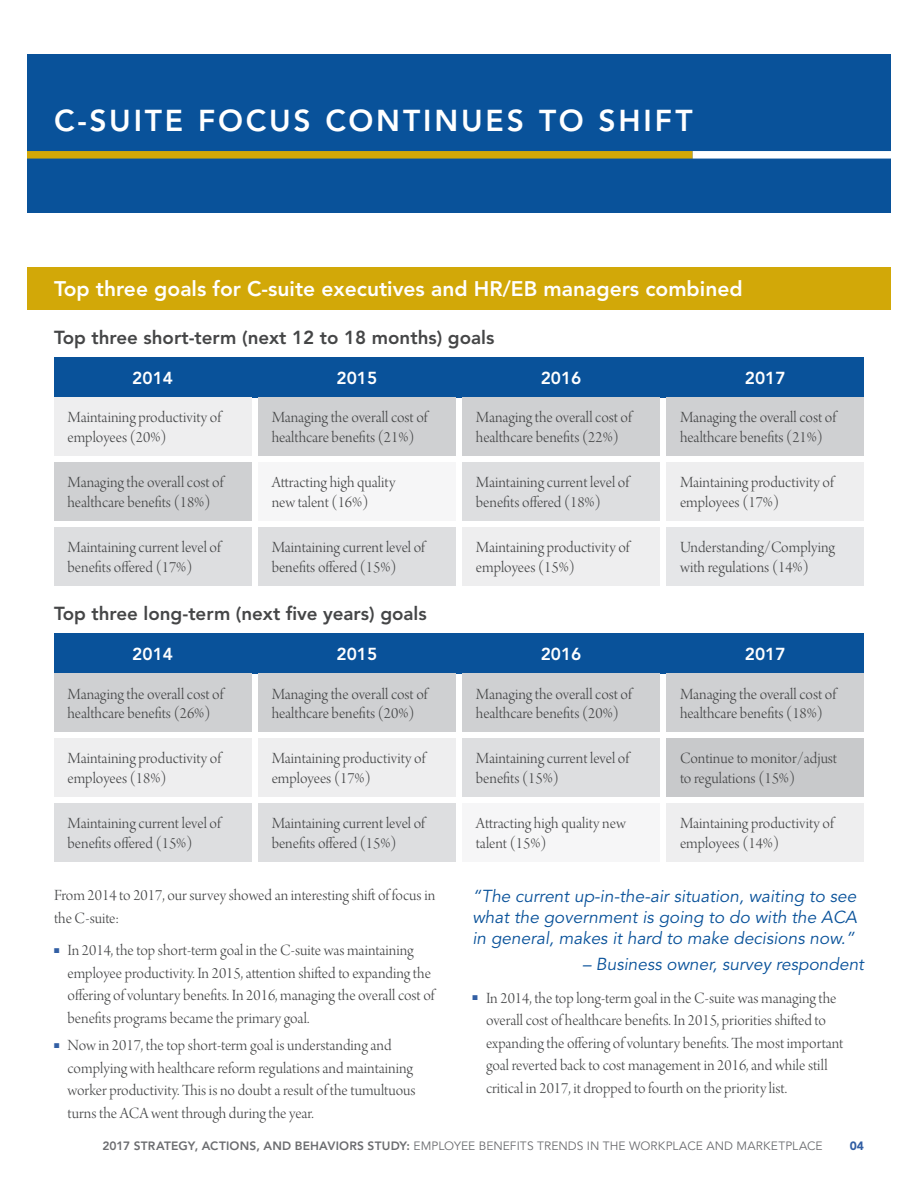
<style>
.page{position:relative;width:918px;height:1188px;background:#fff}
.page>*{position:absolute;margin:0;border:0;box-sizing:border-box;transform-origin:0 0}
.t1{font:800 30px "Avenir";letter-spacing:.095em;color:#fff}
.t2{font:800 21px "Avenir";color:#fff}
.t3{font:800 18.75px "Avenir";color:#454647}
.t4{font:italic 17.25px/21px "Avenir";color:#09529a;text-align:justify}
.t5{font:800 17.25px "Avenir";color:#fff}
.t6{font:16.5px/19.8px "Arno Pro Light Display";color:#454647}
.t7{font:12px "Avenir";letter-spacing:.01em;color:#6c6d70}
.t8{font:900 12px "Avenir";color:#325fa4}
.s1{color:#325fa4}
.s2{font-weight:800}
</style>
<div class="page">
<div style="left:27px;top:267px;width:864px;height:43px;background:#d2a808"></div>
<div style="left:54px;top:358px;width:810px;height:40px;background:#09529a"></div>
<div style="left:54px;top:398px;width:197px;height:58px;background:#eeeeef"></div>
<div style="left:258px;top:398px;width:198px;height:58px;background:#cfd0d2"></div>
<div style="left:667px;top:398px;width:197px;height:58px;background:#cfd0d2"></div>
<div style="left:462px;top:398px;width:198px;height:58px;background:#cfd0d2"></div>
<div style="left:54px;top:463px;width:197px;height:58px;background:#cfd0d2"></div>
<div style="left:258px;top:463px;width:198px;height:58px;background:#f6f6f7"></div>
<div style="left:462px;top:463px;width:198px;height:58px;background:#dddee0"></div>
<div style="left:667px;top:463px;width:197px;height:58px;background:#eeeeef"></div>
<div style="left:54px;top:527px;width:197px;height:59px;background:#dddee0"></div>
<div style="left:258px;top:527px;width:198px;height:59px;background:#dddee0"></div>
<div style="left:462px;top:527px;width:198px;height:59px;background:#eeeeef"></div>
<div style="left:667px;top:527px;width:197px;height:59px;background:#e5e6e8"></div>
<div style="left:54px;top:634px;width:810px;height:40px;background:#09529a"></div>
<div style="left:54px;top:674px;width:197px;height:58px;background:#cfd0d2"></div>
<div style="left:258px;top:674px;width:198px;height:58px;background:#cfd0d2"></div>
<div style="left:667px;top:674px;width:197px;height:58px;background:#cfd0d2"></div>
<div style="left:462px;top:674px;width:198px;height:58px;background:#cfd0d2"></div>
<div style="left:54px;top:739px;width:197px;height:58px;background:#eeeeef"></div>
<div style="left:258px;top:739px;width:198px;height:58px;background:#eeeeef"></div>
<div style="left:462px;top:739px;width:198px;height:58px;background:#dddee0"></div>
<div style="left:667px;top:739px;width:197px;height:58px;background:#c8c9cb"></div>
<div style="left:54px;top:803px;width:197px;height:59px;background:#dddee0"></div>
<div style="left:258px;top:803px;width:198px;height:59px;background:#dddee0"></div>
<div style="left:462px;top:803px;width:198px;height:59px;background:#f6f6f7"></div>
<div style="left:667px;top:803px;width:197px;height:59px;background:#eeeeef"></div>
<div style="left:27px;top:54px;width:864px;height:159px;background:#09529a"></div>
<div style="left:27px;top:151px;width:666px;height:8px;background:#d2a808"></div>
<div style="left:693px;top:151px;width:198px;height:8px;background:#fff"></div>
<h1 class="t1" style="left:54px;top:103px;width:640px">C-SUITE FOCUS CONTINUES TO SHIFT</h1>
<p class="t2" style="left:54px;top:276px;width:690px">Top three goals for C-suite executives and HR/EB managers combined</p>
<p class="t3" style="left:54px;top:326px;width:442px">Top three short-term (next 12 to 18 months) goals</p>
<p class="t5" style="left:132px;top:368px;width:42px">2014</p>
<p class="t5" style="left:336px;top:368px;width:42px">2015</p>
<p class="t5" style="left:541px;top:368px;width:42px">2016</p>
<p class="t5" style="left:745px;top:368px;width:42px">2017</p>
<p class="t6" style="left:68px;top:409px;width:155px">Maintaining productivity of employees (20%)</p>
<p class="t6" style="left:272px;top:409px;width:157px">Managing the overall cost of healthcare benefits (21%)</p>
<p class="t6" style="left:680px;top:409px;width:157px">Managing the overall cost of healthcare benefits (21%)</p>
<p class="t6" style="left:476px;top:409px;width:157px">Managing the overall cost of healthcare benefits (22%)</p>
<p class="t6" style="left:68px;top:474px;width:157px">Managing the overall cost of healthcare benefits (18%)</p>
<p class="t6" style="left:272px;top:474px;width:125px">Attracting high quality new talent (16%)</p>
<p class="t6" style="left:476px;top:474px;width:155px">Maintaining current level of benefits offered (18%)</p>
<p class="t6" style="left:680px;top:474px;width:155px">Maintaining productivity of employees (17%)</p>
<p class="t6" style="left:68px;top:539px;width:155px">Maintaining current level of benefits offered (17%)</p>
<p class="t6" style="left:272px;top:539px;width:155px">Maintaining current level of benefits offered (15%)</p>
<p class="t6" style="left:476px;top:539px;width:155px">Maintaining productivity of employees (15%)</p>
<p class="t6" style="left:680px;top:539px;width:156px">Understanding/Complying with regulations (14%)</p>
<p class="t3" style="left:54px;top:602px;width:374px">Top three long-term (next five years) goals</p>
<p class="t5" style="left:132px;top:644px;width:42px">2014</p>
<p class="t5" style="left:336px;top:644px;width:42px">2015</p>
<p class="t5" style="left:541px;top:644px;width:42px">2016</p>
<p class="t5" style="left:745px;top:644px;width:42px">2017</p>
<p class="t6" style="left:68px;top:685px;width:157px">Managing the overall cost of healthcare benefits (26%)</p>
<p class="t6" style="left:272px;top:685px;width:157px">Managing the overall cost of healthcare benefits (20%)</p>
<p class="t6" style="left:680px;top:685px;width:157px">Managing the overall cost of healthcare benefits (18%)</p>
<p class="t6" style="left:476px;top:685px;width:157px">Managing the overall cost of healthcare benefits (20%)</p>
<p class="t6" style="left:68px;top:750px;width:155px">Maintaining productivity of employees (18%)</p>
<p class="t6" style="left:272px;top:750px;width:155px">Maintaining productivity of employees (17%)</p>
<p class="t6" style="left:476px;top:750px;width:155px">Maintaining current level of benefits (15%)</p>
<p class="t6" style="left:680px;top:750px;width:159px">Continue to monitor/adjust to regulations (15%)</p>
<p class="t6" style="left:68px;top:815px;width:155px">Maintaining current level of benefits offered (15%)</p>
<p class="t6" style="left:272px;top:815px;width:155px">Maintaining current level of benefits offered (15%)</p>
<p class="t6" style="left:476px;top:815px;width:151px">Attracting high quality new talent (15%)</p>
<p class="t6" style="left:680px;top:815px;width:155px">Maintaining productivity of employees (14%)</p>
<p class="t6" style="left:54px;top:885px;width:383px;line-height:22.5px">From 2014 to 2017, our survey showed an interesting shift of focus in the C-suite:</p>
<p class="t6" style="left:68px;top:940px;width:369px;line-height:22.5px;text-indent:-13px"><span class="s1">■</span> In 2014, the top short-term goal in the C-suite was maintaining employee productivity. In 2015, attention shifted to expanding the offering of voluntary benefits. In 2016, managing the overall cost of benefits programs became the primary goal.</p>
<p class="t6" style="left:68px;top:1035px;width:350px;line-height:22.5px;text-indent:-13px"><span class="s1">■</span> Now in 2017, the top short-term goal is understanding and complying with healthcare reform regulations and maintaining worker productivity. This is no doubt a result of the tumultuous turns the ACA went through during the year.</p>
<p class="t4" style="left:472px;top:886px;width:386px">“The current up-in-the-air situation, waiting to see what the government is going to do with the ACA in general, makes it hard to make decisions now.”</p>
<p class="t4" style="left:583px;top:954px;width:283px">– Business owner, survey respondent</p>
<p class="t6" style="left:486px;top:988px;width:359px;line-height:22.5px;text-indent:-13px"><span class="s1">■</span> In 2014, the top long-term goal in the C-suite was managing the overall cost of healthcare benefits. In 2015, priorities shifted to expanding the offering of voluntary benefits. The most important goal reverted back to cost management in 2016, and while still critical in 2017, it dropped to fourth on the priority list.</p>
<p class="t7" style="left:102px;top:1139px;width:722px"><span class="s2">2017 STRATEGY, ACTIONS, AND BEHAVIORS STUDY:</span> EMPLOYEE BENEFITS TRENDS IN THE WORKPLACE AND MARKETPLACE</p>
<p class="t8" style="left:850px;top:1139px;width:16px">04</p>
</div>
